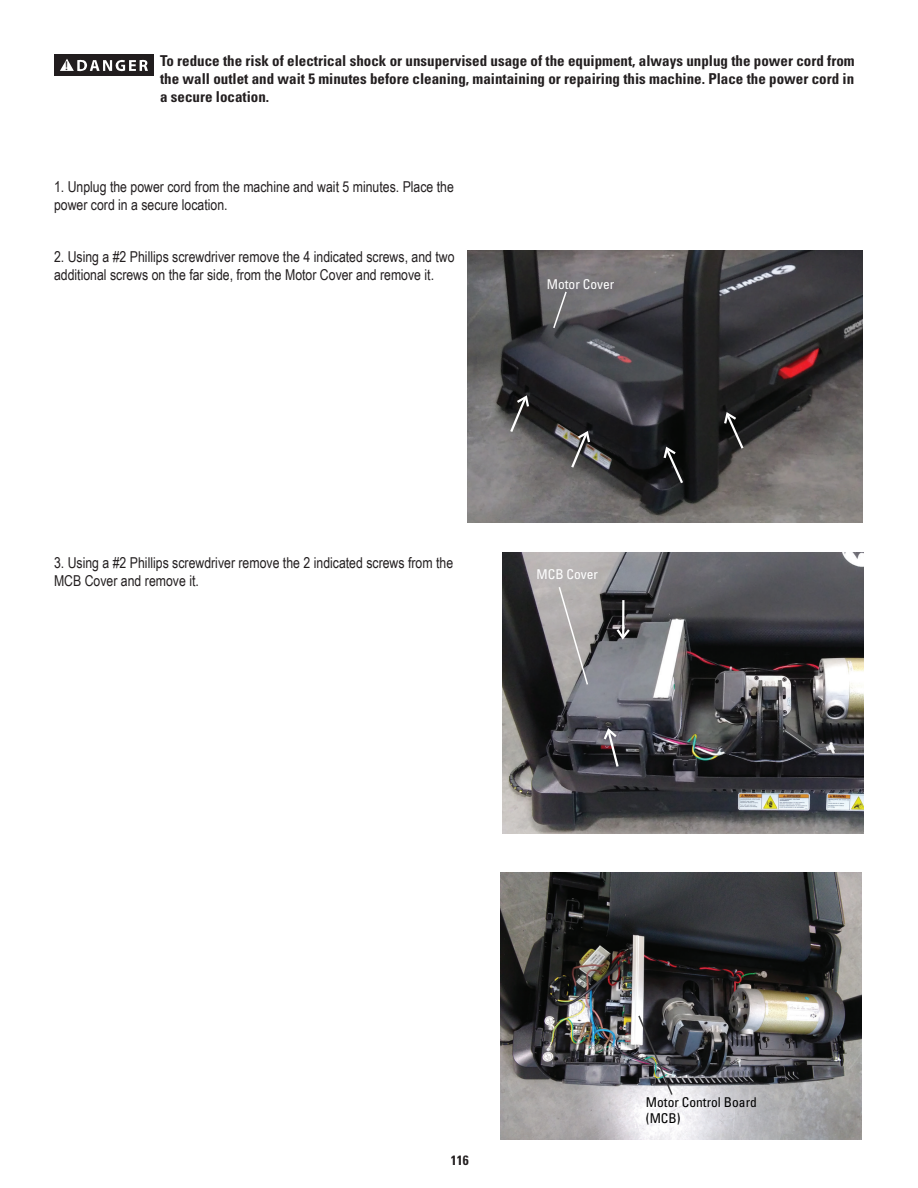
<style>
.page{position:relative;width:918px;height:1188px;background:#fff}
.page>*{position:absolute;margin:0;border:0;box-sizing:border-box;transform-origin:0 0}
.t1{font:15px/18px "Arial Narrow";color:#231f20}
.t2{font:700 condensed 15px/18px "Univers";color:#231f20;text-align:justify}
.t3{font:condensed 13.5px/16.2px "Univers";color:#000}
.t4{font:condensed 13.5px "Univers";color:#fff}
.t5{font:700 condensed 13.5px "Univers";color:#231f20}
.t6{font:12.75px "Myriad Pro";color:#211d1e}
</style>
<div class="page">
<div style="left:54px;top:54px;width:99px;height:21px;background:#211d1e"></div>
<svg style="left:60px;top:59px;width:88px;height:12px"></svg>
<img style="left:501px;top:873px;width:360px;height:266px">
<svg style="left:637px;top:1014px;width:37px;height:83px;background:#69696d"></svg>
<img style="left:502px;top:553px;width:362px;height:281px">
<svg style="left:557px;top:585px;width:32px;height:101px;background:#afacab"></svg>
<svg style="left:602px;top:726px;width:18px;height:43px"></svg>
<hr style="left:622px;top:600px;width:2px;height:37px;background:#fff">
<svg style="left:614px;top:627px;width:18px;height:14px"></svg>
<img style="left:468px;top:251px;width:394px;height:272px">
<svg style="left:569px;top:429px;width:23px;height:41px"></svg>
<svg style="left:552px;top:290px;width:16px;height:40px"></svg>
<svg style="left:508px;top:394px;width:23px;height:40px"></svg>
<svg style="left:662px;top:445px;width:23px;height:41px"></svg>
<svg style="left:722px;top:410px;width:23px;height:41px"></svg>
<p class="t6" style="left:65px;top:58px;width:4px">!</p>
<p class="t2" style="left:160px;top:52px;width:696px">To reduce the risk of electrical shock or unsupervised usage of the equipment, always unplug the power cord from the wall outlet and wait 5 minutes before cleaning, maintaining or repairing this machine. Place the power cord in a secure location.</p>
<p class="t1" style="left:54px;top:177px;width:401px">1. Unplug the power cord from the machine and wait 5 minutes. Place the power cord in a secure location.</p>
<p class="t1" style="left:54px;top:247px;width:402px">2. Using a #2 Phillips screwdriver remove the 4 indicated screws, and two additional screws on the far side, from the Motor Cover and remove it.</p>
<p class="t4" style="left:547px;top:276px;width:69px">Motor Cover</p>
<p class="t1" style="left:54px;top:553px;width:401px">3. Using a #2 Phillips screwdriver remove the 2 indicated screws from the<br>MCB Cover and remove it.</p>
<p class="t4" style="left:537px;top:565px;width:63px">MCB Cover</p>
<p class="t5" style="left:451px;top:1152px;width:19px">116</p>
<p class="t3" style="left:646px;top:1094px;width:112px">Motor Control Board (MCB)</p>
</div>
